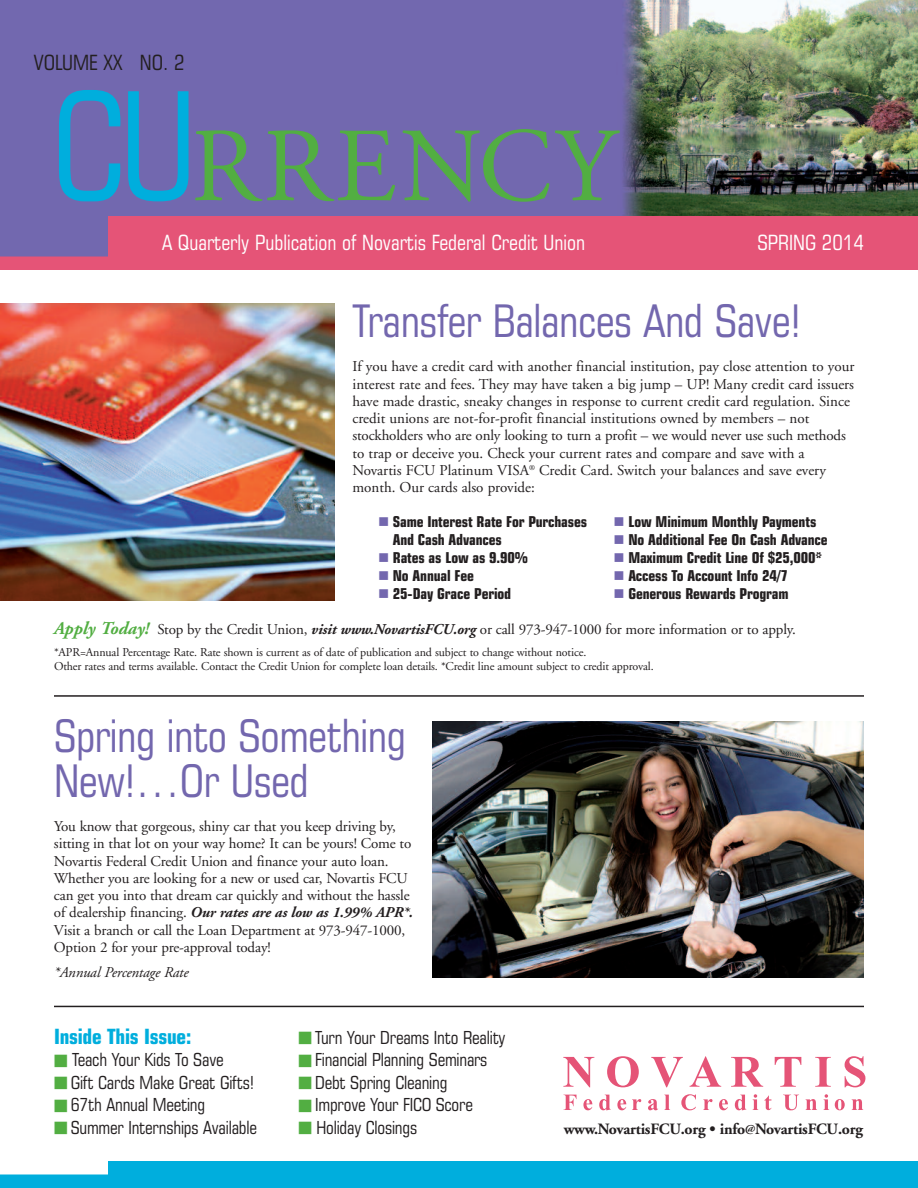
<style>
.page{position:relative;width:918px;height:1188px;background:#fff}
.page>*{position:absolute;margin:0;border:0;box-sizing:border-box;transform-origin:0 0}
.t1{font:105px "Adobe Garamond";letter-spacing:.04em;color:#52ae42}
.t2{font:condensed 45px/45px "Square 721 BT";letter-spacing:-.01em;color:#7367ae}
.t3{font:condensed 21px "Square 721 BT";color:#fff}
.t4{font:700 condensed 21px "Square 721 BT";letter-spacing:-.01em;color:#00aedd}
.t5{font:condensed 21px "Square 721 BT";color:#231f20}
.t6{font:condensed 18px "Square 721 BT";letter-spacing:-.01em;color:#231f20}
.t7{font:700 15.75px "Adobe Garamond";letter-spacing:-.015em;color:#231f20}
.t8{font:15px/17.2px "Adobe Garamond";letter-spacing:-.01em;color:#231f20}
.t9{font:700 condensed 15px "Square 721 BT";letter-spacing:-.01em;color:#231f20}
.t10{font:italic 15px "Adobe Garamond";letter-spacing:-.01em;color:#231f20}
.t11{font:12px/13.5px "Adobe Garamond";letter-spacing:-.01em;color:#231f20}
.s1{font-family:"Square 721 BT";font-stretch:condensed;font-size:150px;color:#00aedd}
.s2{color:#7367ae}
.s3{font-weight:700;font-style:italic;font-size:18px;color:#52ae42}
.s4{font-weight:700;font-style:italic}
.s5{color:#52ae42}
.s6{font-size:13.5px}
</style>
<div class="page">
<img style="left:0;top:0;width:918px;height:216px">
<svg style="left:0;top:216px;width:108px;height:54px;fill:#7268af"></svg>
<div style="left:0;top:1161px;width:918px;height:27px;background:#00aedd"></div>
<div style="left:108px;top:216px;width:810px;height:54px;background:#e55477"></div>
<svg style="left:563px;top:1057px;width:31px;height:30px"></svg>
<svg style="left:607px;top:1056px;width:32px;height:31px"></svg>
<svg style="left:651px;top:1057px;width:32px;height:30px"></svg>
<svg style="left:690px;top:1056px;width:31px;height:31px"></svg>
<svg style="left:731px;top:1057px;width:32px;height:30px"></svg>
<svg style="left:775px;top:1057px;width:26px;height:30px"></svg>
<svg style="left:815px;top:1057px;width:16px;height:30px"></svg>
<svg style="left:845px;top:1056px;width:20px;height:31px"></svg>
<svg style="left:564px;top:1095px;width:13px;height:15px"></svg>
<svg style="left:583px;top:1099px;width:9px;height:11px"></svg>
<svg style="left:599px;top:1095px;width:12px;height:15px"></svg>
<svg style="left:617px;top:1099px;width:9px;height:11px"></svg>
<svg style="left:632px;top:1099px;width:9px;height:11px"></svg>
<svg style="left:648px;top:1099px;width:10px;height:11px"></svg>
<svg style="left:664px;top:1095px;width:6px;height:15px"></svg>
<svg style="left:681px;top:1094px;width:15px;height:16px"></svg>
<svg style="left:703px;top:1099px;width:10px;height:11px"></svg>
<svg style="left:719px;top:1099px;width:9px;height:11px"></svg>
<svg style="left:735px;top:1095px;width:11px;height:15px"></svg>
<svg style="left:753px;top:1094px;width:5px;height:16px"></svg>
<svg style="left:764px;top:1096px;width:7px;height:14px"></svg>
<svg style="left:784px;top:1095px;width:15px;height:15px"></svg>
<svg style="left:805px;top:1099px;width:12px;height:11px"></svg>
<svg style="left:823px;top:1094px;width:6px;height:16px"></svg>
<svg style="left:835px;top:1099px;width:10px;height:11px"></svg>
<svg style="left:852px;top:1099px;width:11px;height:11px"></svg>
<img style="left:0;top:304px;width:334px;height:297px">
<hr style="left:54px;top:1006px;width:810px;height:1px;background:#231f20">
<hr style="left:54px;top:695px;width:810px;height:2px;background:#231f20">
<img style="left:432px;top:722px;width:432px;height:256px">
<h3 class="t5" style="left:34px;top:54px;width:152px">VOLUME XX NO. 2</h3>
<h1 class="t1" style="left:51px;top:125px;width:566px"><span class="s1">CU</span>RRENCY</h1>
<h3 class="t3" style="left:162px;top:235px;width:425px">A Quarterly Publication of Novartis Federal Credit Union</h3>
<h3 class="t3" style="left:757px;top:235px;width:108px">SPRING 2014</h3>
<h2 class="t2" style="left:352px;top:302px;width:450px">Transfer Balances And Save!</h2>
<p class="t8" style="left:352px;top:359px;width:503px">If you have a credit card with another financial institution, pay close attention to your interest rate and fees. They may have taken a big jump – UP! Many credit card issuers have made drastic, sneaky changes in response to current credit card regulation. Since credit unions are not-for-profit financial institutions owned by members – not stockholders who are only looking to turn a profit – we would never use such methods to trap or deceive you. Check your current rates and compare and save with a Novartis FCU Platinum VISA<sup>®</sup> Credit Card. Switch your balances and save every month. Our cards also provide:</p>
<p class="t9" style="left:378px;top:516px;width:211px"><span class="s2">■</span> Same Interest Rate For Purchases</p>
<p class="t9" style="left:614px;top:516px;width:204px"><span class="s2">■</span> Low Minimum Monthly Payments</p>
<p class="t9" style="left:393px;top:534px;width:111px">And Cash Advances</p>
<p class="t9" style="left:614px;top:534px;width:216px"><span class="s2">■</span> No Additional Fee On Cash Advance</p>
<p class="t9" style="left:378px;top:552px;width:152px"><span class="s2">■</span> Rates as Low as 9.90%</p>
<p class="t9" style="left:614px;top:552px;width:210px"><span class="s2">■</span> Maximum Credit Line Of $25,000*</p>
<p class="t9" style="left:378px;top:570px;width:97px"><span class="s2">■</span> No Annual Fee</p>
<p class="t9" style="left:614px;top:570px;width:176px"><span class="s2">■</span> Access To Account Info 24/7</p>
<p class="t9" style="left:378px;top:588px;width:135px"><span class="s2">■</span> 25-Day Grace Period</p>
<p class="t9" style="left:614px;top:588px;width:177px"><span class="s2">■</span> Generous Rewards Program</p>
<p class="t8" style="left:54px;top:622px;width:743px"><span class="s3">Apply Today!</span> Stop by the Credit Union, <span class="s4">visit www.NovartisFCU.org</span> or call 973-947-1000 for more information or to apply.</p>
<p class="t11" style="left:54px;top:647px;width:601px">*APR=Annual Percentage Rate. Rate shown is current as of date of publication and subject to change without notice.<br>Other rates and terms available. Contact the Credit Union for complete loan details. *Credit line amount subject to credit approval.</p>
<h2 class="t2" style="left:54px;top:717px;width:353px">Spring into Something<br>New!…Or Used</h2>
<p class="t8" style="left:54px;top:819px;width:360px">You know that gorgeous, shiny car that you keep driving by, sitting in that lot on your way home? It can be yours! Come to Novartis Federal Credit Union and finance your auto loan.<br>Whether you are looking for a new or used car, Novartis FCU can get you into that dream car quickly and without the hassle of dealership financing. <span class="s4">Our rates are as low as 1.99% APR*.<br></span>Visit a branch or call the Loan Department at 973-947-1000, Option 2 for your pre-approval today!</p>
<p class="t10" style="left:54px;top:966px;width:136px">*Annual Percentage Rate</p>
<h3 class="t4" style="left:54px;top:1028px;width:139px">Inside This Issue:</h3>
<p class="t6" style="left:54px;top:1053px;width:171px"><span class="s5">■</span> Teach Your Kids To Save</p>
<p class="t6" style="left:54px;top:1075px;width:202px"><span class="s5">■</span> Gift Cards Make Great Gifts!</p>
<p class="t6" style="left:54px;top:1098px;width:153px"><span class="s5">■</span> 67th Annual Meeting</p>
<p class="t6" style="left:54px;top:1120px;width:204px"><span class="s5">■</span> Summer Internships Available</p>
<p class="t6" style="left:298px;top:1030px;width:209px"><span class="s5">■</span> Turn Your Dreams Into Reality</p>
<p class="t6" style="left:298px;top:1053px;width:191px"><span class="s5">■</span> Financial Planning Seminars</p>
<p class="t6" style="left:298px;top:1075px;width:150px"><span class="s5">■</span> Debt Spring Cleaning</p>
<p class="t6" style="left:298px;top:1098px;width:176px"><span class="s5">■</span> Improve Your FICO Score</p>
<p class="t6" style="left:298px;top:1120px;width:120px"><span class="s5">■</span> Holiday Closings</p>
<p class="t7" style="left:564px;top:1122px;width:301px">www.NovartisFCU.org • info<span class="s6">@</span>NovartisFCU.org</p>
</div>
